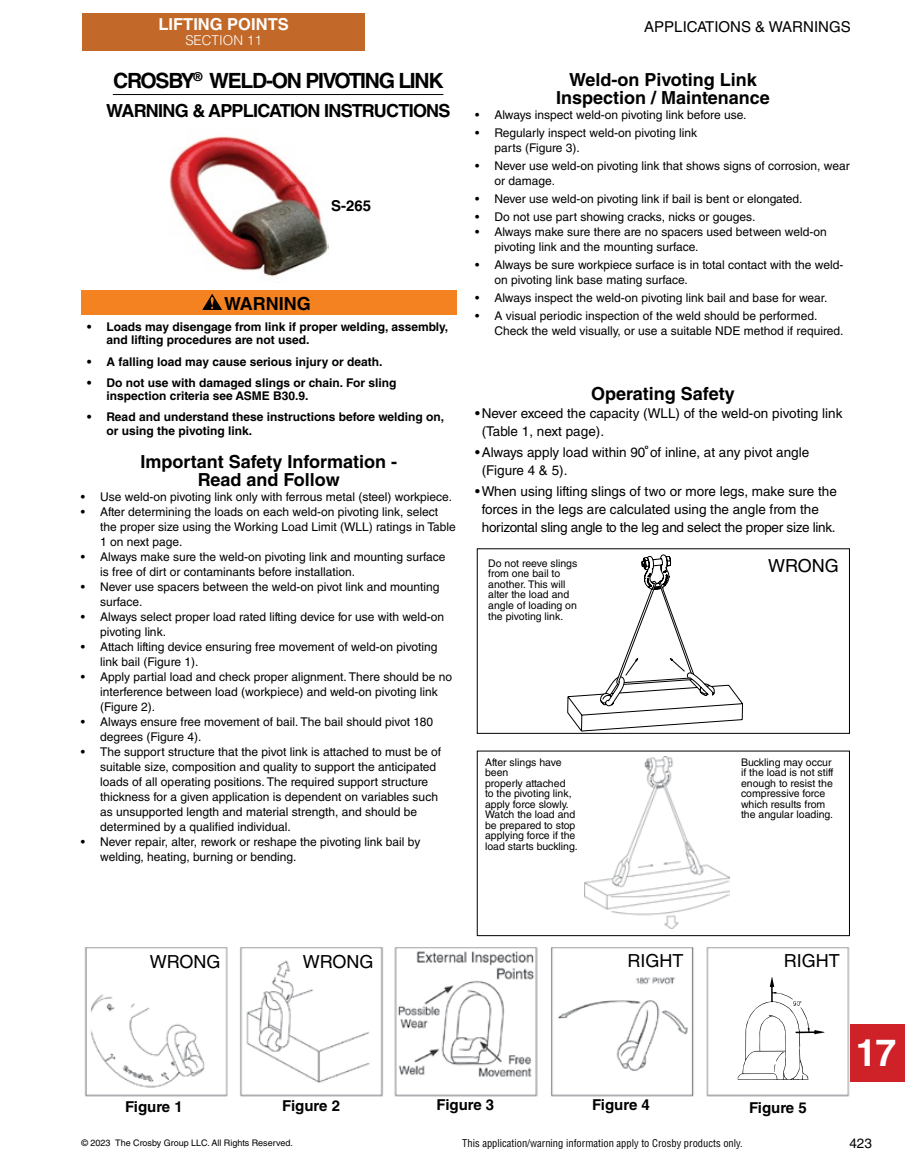
<style>
.page{position:relative;width:905px;height:1175px;background:#fff}
.page>*{position:absolute;margin:0;border:0;box-sizing:border-box;transform-origin:0 0}
.t1{font:700 37.5px "Helvetica LT Std";color:#fff}
.t2{font:700 21px "Helvetica LT Std";letter-spacing:-.06em;color:#000}
.t3{font:700 18px/18px "Helvetica LT Std";color:#000;text-align:center}
.t4{font:700 18px "Helvetica LT Std";letter-spacing:-.04em;color:#000}
.t5{font:18px "Helvetica LT Std";color:#000}
.t6{font:700 16.5px "Helvetica LT Std";color:#fff}
.t7{font:700 15px "Helvetica LT Std";color:#000}
.t8{font:15px "Helvetica LT Std";color:#000}
.t9{font:13.5px/18px "Helvetica LT Std";color:#000}
.t10{font:300 13.5px "Helvetica LT Std";color:#fff}
.t11{font:12px/15px "Helvetica LT Std";color:#000}
.t12{font:700 12px/13.5px "Helvetica LT Std";color:#000}
.t13{font:10.5px/10.5px "Helvetica LT Std";color:#000}
.t14{font:condensed 10.5px "Helvetica LT Std";color:#000}
.t15{font:9px "Helvetica LT Std";color:#000}
.t16{font:700 6.15px "Helvetica LT Std";color:#000}
</style>
<div class="page">
<div style="left:850px;top:1024px;width:54px;height:57px;background:#ce2128"></div>
<div style="left:83px;top:13px;width:282px;height:38px;background:#c26929"></div>
<img style="left:170px;top:136px;width:158px;height:141px">
<img style="left:84px;top:928px;width:765px;height:169px">
<svg style="left:567px;top:554px;width:176px;height:177px"></svg>
<img style="left:584px;top:756px;width:145px;height:172px">
<svg style="left:737px;top:977px;width:87px;height:102px"></svg>
<div style="left:81px;top:290px;width:376px;height:25px;background:#f58220"></div>
<svg style="left:202px;top:294px;width:20px;height:16px"></svg>
<hr style="left:113px;top:94px;width:330px;height:1px;background:#000">
<h3 class="t6" style="left:158px;top:14px;width:132px">LIFTING POINTS</h3>
<p class="t8" style="left:644px;top:18px;width:208px">APPLICATIONS &amp; WARNINGS</p>
<p class="t10" style="left:185px;top:32px;width:78px">SECTION 11</p>
<h2 class="t2" style="left:113px;top:68px;width:332px">CROSBY<sup>®</sup> WELD-ON PIVOTING LINK</h2>
<h3 class="t4" style="left:106px;top:100px;width:346px">WARNING &amp; APPLICATION INSTRUCTIONS</h3>
<p class="t7" style="left:331px;top:196px;width:42px">S-265</p>
<h3 class="t3" style="left:224px;top:294px;width:88px">WARNING</h3>
<p class="t12" style="left:106px;top:320px;width:343px;text-indent:-20px">• Loads may disengage from link if proper welding, assembly, and lifting procedures are not used.</p>
<p class="t12" style="left:87px;top:354px;width:297px">• A falling load may cause serious injury or death.</p>
<p class="t12" style="left:106px;top:375px;width:291px;text-indent:-20px">• Do not use with damaged slings or chain. For sling inspection criteria see ASME B30.9.</p>
<p class="t12" style="left:106px;top:410px;width:339px;text-indent:-20px">• Read and understand these instructions before welding on, or using the pivoting link.</p>
<h3 class="t3" style="left:140px;top:452px;width:258px">Important Safety Information -<br>Read and Follow</h3>
<p class="t11" style="left:81px;top:489px;width:373px">• Use weld-on pivoting link only with ferrous metal (steel) workpiece.</p>
<p class="t11" style="left:100px;top:504px;width:357px;text-indent:-20px">• After determining the loads on each weld-on pivoting link, select the proper size using the Working Load Limit (WLL) ratings in Table<br>1 on next page.</p>
<p class="t11" style="left:100px;top:549px;width:347px;text-indent:-20px">• Always make sure the weld-on pivoting link and mounting surface is free of dirt or contaminants before installation.</p>
<p class="t11" style="left:100px;top:579px;width:341px;text-indent:-20px">• Never use spacers between the weld-on pivot link and mounting surface.</p>
<p class="t11" style="left:100px;top:609px;width:345px;text-indent:-20px">• Always select proper load rated lifting device for use with weld-on pivoting link.</p>
<p class="t11" style="left:100px;top:639px;width:339px;text-indent:-20px">• Attach lifting device ensuring free movement of weld-on pivoting link bail (Figure 1).</p>
<p class="t11" style="left:100px;top:669px;width:353px;text-indent:-20px">• Apply partial load and check proper alignment. There should be no interference between load (workpiece) and weld-on pivoting link (Figure 2).</p>
<p class="t11" style="left:100px;top:714px;width:334px;text-indent:-20px">• Always ensure free movement of bail. The bail should pivot 180 degrees (Figure 4).</p>
<p class="t11" style="left:100px;top:744px;width:342px;text-indent:-20px">• The support structure that the pivot link is attached to must be of suitable size, composition and quality to support the anticipated loads of all operating positions. The required support structure thickness for a given application is dependent on variables such as unsupported length and material strength, and should be determined by a qualified individual.</p>
<p class="t11" style="left:100px;top:834px;width:321px;text-indent:-20px">• Never repair, alter, rework or reshape the pivoting link bail by welding, heating, burning or bending.</p>
<h3 class="t3" style="left:556px;top:70px;width:215px">Weld-on Pivoting Link<br>Inspection / Maintenance</h3>
<p class="t11" style="left:475px;top:107px;width:273px">• Always inspect weld-on pivoting link before use.</p>
<p class="t11" style="left:494px;top:125px;width:204px;text-indent:-20px">• Regularly inspect weld-on pivoting link parts (Figure 3).</p>
<p class="t11" style="left:494px;top:158px;width:357px;text-indent:-20px">• Never use weld-on pivoting link that shows signs of corrosion, wear or damage.</p>
<p class="t11" style="left:475px;top:191px;width:329px">• Never use weld-on pivoting link if bail is bent or elongated.</p>
<p class="t11" style="left:475px;top:209px;width:282px">• Do not use part showing cracks, nicks or gouges.</p>
<p class="t11" style="left:494px;top:224px;width:334px;text-indent:-20px">• Always make sure there are no spacers used between weld-on pivoting link and the mounting surface.</p>
<p class="t11" style="left:494px;top:257px;width:350px;text-indent:-20px">• Always be sure workpiece surface is in total contact with the weld&shy;on pivoting link base mating surface.</p>
<p class="t11" style="left:475px;top:290px;width:354px">• Always inspect the weld-on pivoting link bail and base for wear.</p>
<p class="t11" style="left:494px;top:308px;width:350px;text-indent:-20px">• A visual periodic inspection of the weld should be performed.<br>Check the weld visually, or use a suitable NDE method if required.</p>
<h3 class="t3" style="left:591px;top:385px;width:145px">Operating Safety</h3>
<p class="t9" style="left:482px;top:404px;width:362px;text-indent:-7px">• Never exceed the capacity (WLL) of the weld-on pivoting link (Table 1, next page).</p>
<p class="t9" style="left:475px;top:443px;width:336px">•Always apply load within 90 of inline, at any pivot angle</p>
<p class="t16" style="left:645px;top:443px;width:5px">o</p>
<p class="t9" style="left:481px;top:461px;width:87px">(Figure 4 &amp; 5).</p>
<p class="t9" style="left:481px;top:482px;width:356px;text-indent:-7px">•When using lifting slings of two or more legs, make sure the forces in the legs are calculated using the angle from the horizontal sling angle to the leg and select the proper size link.</p>
<p class="t13" style="left:488px;top:558px;width:91px">Do not reeve slings from one bail to another. This will alter the load and angle of loading on the pivoting link.</p>
<h3 class="t5" style="left:768px;top:555px;width:72px">WRONG</h3>
<p class="t13" style="left:485px;top:757px;width:94px">After slings have been<br>properly attached<br>to the pivoting link, apply force slowly.<br>Watch the load and be prepared to stop applying force if the load starts buckling.</p>
<p class="t13" style="left:741px;top:757px;width:94px">Buckling may occur if the load is not stiff enough to resist the compressive force which results from the angular loading.</p>
<h3 class="t5" style="left:150px;top:951px;width:72px">WRONG</h3>
<h3 class="t5" style="left:303px;top:951px;width:72px">WRONG</h3>
<h3 class="t5" style="left:627px;top:950px;width:57px">RIGHT</h3>
<h3 class="t5" style="left:783px;top:950px;width:57px">RIGHT</h3>
<p class="t7" style="left:125px;top:1097px;width:59px">Figure 1</p>
<p class="t7" style="left:282px;top:1096px;width:59px">Figure 2</p>
<p class="t7" style="left:436px;top:1095px;width:59px">Figure 3</p>
<p class="t7" style="left:592px;top:1095px;width:59px">Figure 4</p>
<p class="t7" style="left:749px;top:1098px;width:59px">Figure 5</p>
<p class="t15" style="left:81px;top:1137px;width:213px">© 2023 The Crosby Group LLC. All Rights Reserved.</p>
<p class="t14" style="left:462px;top:1136px;width:282px">This application/warning information apply to Crosby products only.</p>
<h1 class="t1" style="left:855px;top:1029px;width:42px">17</h1>
<p class="t9" style="left:849px;top:1134px;width:24px">423</p>
</div>
